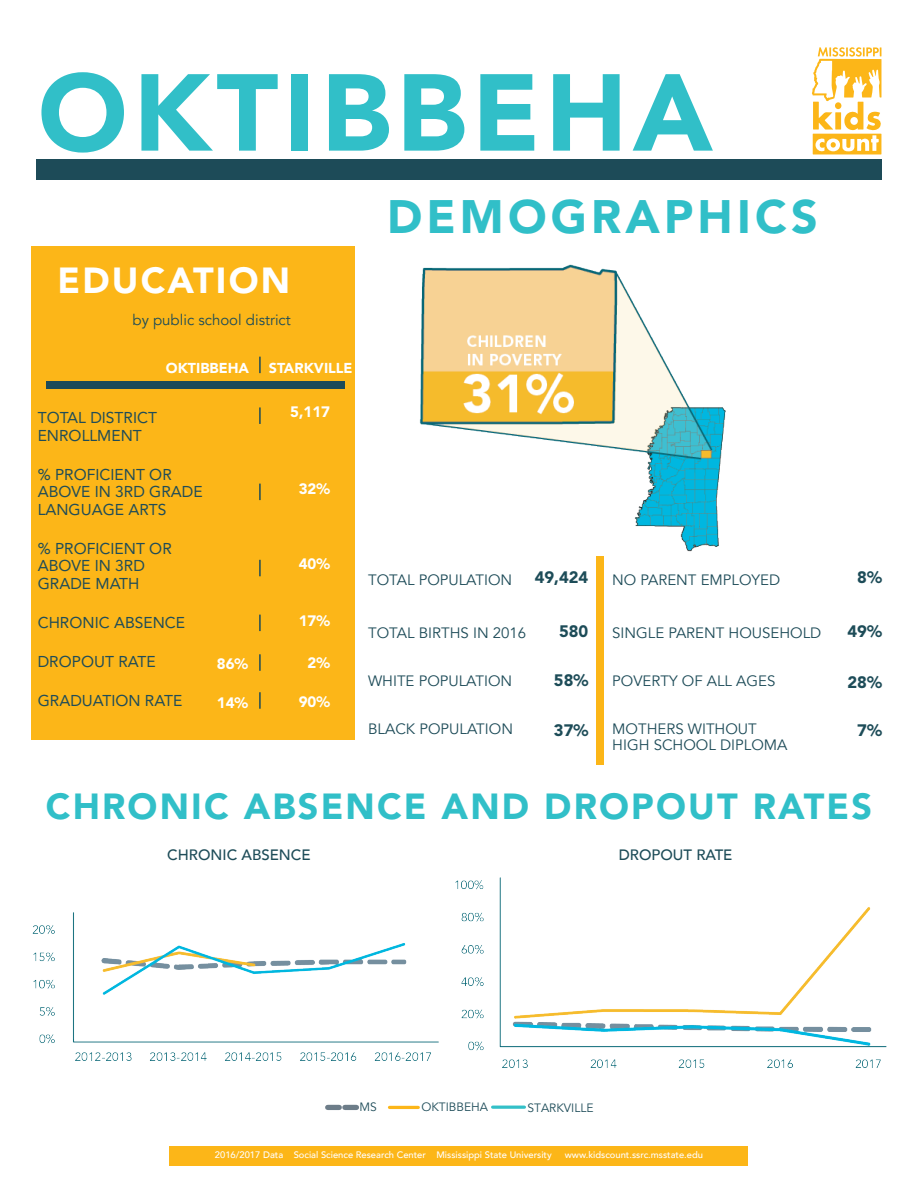
<style>
.page{position:relative;width:918px;height:1188px;background:#fff}
.page>*{position:absolute;margin:0;border:0;box-sizing:border-box;transform-origin:0 0}
.t1{font:900 108px "Avenir LT Std";letter-spacing:.05em;color:#31bfc8}
.t2{font:900 46.5px "Avenir LT Std";letter-spacing:.09em;color:#31bfc8}
.t3{font:900 36px "Avenir LT Std";letter-spacing:.06em;color:#31bfc8}
.t4{font:900 36px "Avenir LT Std";letter-spacing:.06em;color:#fff}
.t5{font:900 16.5px "Avenir LT Std";color:#1d4c58}
.t6{font:15.6px/17.5px "Avenir LT Std";color:#1f4c58}
.t7{font:15px/16.5px "Avenir";color:#1d4b58}
.t8{font:500 15px "Avenir";color:#1d4c58}
.t9{font:900 15px "Avenir LT Std";color:#fff}
.t10{font:15px "Avenir";color:#1d4c58}
.t11{font:900 14.25px "Avenir LT Std";color:#fff}
.t12{font:12px "Avenir LT Std";color:#1d4b58}
.t13{font:500 9.45px "Avenir";color:#fff}
</style>
<div class="page">
<div style="left:32px;top:246px;width:324px;height:494px;background:#fcb618"></div>
<div style="left:36px;top:159px;width:846px;height:20px;background:#1d4b58"></div>
<svg style="left:812px;top:47px;width:70px;height:54px"></svg>
<div style="left:46px;top:382px;width:299px;height:7px;background:#1d4b58"></div>
<div style="left:596px;top:556px;width:8px;height:209px;background:#fcb618"></div>
<div style="left:170px;top:1146px;width:578px;height:19px;background:#fcb618"></div>
<svg style="left:259px;top:357px;width:2px;height:16px"></svg>
<svg style="left:259px;top:407px;width:2px;height:17px"></svg>
<svg style="left:259px;top:484px;width:2px;height:16px"></svg>
<svg style="left:259px;top:560px;width:2px;height:16px"></svg>
<svg style="left:259px;top:615px;width:2px;height:16px"></svg>
<svg style="left:259px;top:654px;width:2px;height:17px"></svg>
<svg style="left:259px;top:692px;width:2px;height:17px"></svg>
<img style="left:342px;top:101px;width:540px;height:576px">
<img style="left:32px;top:912px;width:377px;height:247px">
<img style="left:409px;top:877px;width:478px;height:233px">
<h1 class="t1" style="left:38px;top:48px;width:677px">OKTIBBEHA</h1>
<h3 class="t4" style="left:58px;top:259px;width:234px">EDUCATION</h3>
<p class="t10" style="left:133px;top:311px;width:160px">by public school district</p>
<p class="t11" style="left:166px;top:359px;width:85px">OKTIBBEHA</p>
<p class="t11" style="left:269px;top:359px;width:85px">STARKVILLE</p>
<p class="t6" style="left:38px;top:409px;width:121px">TOTAL DISTRICT<br>ENROLLMENT</p>
<p class="t6" style="left:38px;top:466px;width:167px">% PROFICIENT OR<br>ABOVE IN 3RD GRADE<br>LANGUAGE ARTS</p>
<p class="t6" style="left:38px;top:540px;width:136px">% PROFICIENT OR<br>ABOVE IN 3RD<br>GRADE MATH</p>
<p class="t6" style="left:38px;top:614px;width:149px">CHRONIC ABSENCE</p>
<p class="t6" style="left:38px;top:653px;width:119px">DROPOUT RATE</p>
<p class="t6" style="left:38px;top:692px;width:146px">GRADUATION RATE</p>
<p class="t9" style="left:217px;top:654px;width:33px">86%</p>
<p class="t9" style="left:217px;top:693px;width:33px">14%</p>
<p class="t9" style="left:290px;top:403px;width:41px">5,117</p>
<p class="t9" style="left:299px;top:479px;width:33px">32%</p>
<p class="t9" style="left:299px;top:554px;width:33px">40%</p>
<p class="t9" style="left:299px;top:611px;width:33px">17%</p>
<p class="t9" style="left:308px;top:653px;width:24px">2%</p>
<p class="t9" style="left:299px;top:692px;width:33px">90%</p>
<h2 class="t2" style="left:387px;top:189px;width:432px">DEMOGRAPHICS</h2>
<p class="t7" style="left:368px;top:572px;width:146px">TOTAL POPULATION</p>
<p class="t5" style="left:535px;top:567px;width:55px">49,424</p>
<p class="t7" style="left:368px;top:625px;width:160px">TOTAL BIRTHS IN 2016</p>
<p class="t7" style="left:368px;top:673px;width:146px">WHITE POPULATION</p>
<p class="t7" style="left:368px;top:720px;width:146px">BLACK POPULATION</p>
<p class="t5" style="left:559px;top:621px;width:31px">580</p>
<p class="t5" style="left:554px;top:671px;width:36px">58%</p>
<p class="t5" style="left:554px;top:720px;width:36px">37%</p>
<p class="t7" style="left:612px;top:572px;width:169px">NO PARENT EMPLOYED</p>
<p class="t7" style="left:612px;top:625px;width:211px">SINGLE PARENT HOUSEHOLD</p>
<p class="t7" style="left:612px;top:673px;width:165px">POVERTY OF ALL AGES</p>
<p class="t7" style="left:612px;top:720px;width:177px">MOTHERS WITHOUT<br>HIGH SCHOOL DIPLOMA</p>
<p class="t5" style="left:857px;top:567px;width:26px">8%</p>
<p class="t5" style="left:847px;top:621px;width:36px">49%</p>
<p class="t5" style="left:847px;top:672px;width:36px">28%</p>
<p class="t5" style="left:857px;top:720px;width:26px">7%</p>
<h3 class="t3" style="left:46px;top:785px;width:828px">CHRONIC ABSENCE AND DROPOUT RATES</h3>
<p class="t8" style="left:167px;top:842px;width:145px">CHRONIC ABSENCE</p>
<p class="t8" style="left:619px;top:842px;width:115px">DROPOUT RATE</p>
<p class="t12" style="left:359px;top:1100px;width:19px">MS</p>
<p class="t12" style="left:421px;top:1100px;width:68px">OKTIBBEHA</p>
<p class="t12" style="left:527px;top:1101px;width:68px">STARKVILLE</p>
<p class="t13" style="left:215px;top:1146px;width:338px">2016/2017 Data Social Science Research Center Mississippi State University</p>
<p class="t13" style="left:565px;top:1146px;width:140px">www.kidscount.ssrc.msstate.edu</p>
</div>
